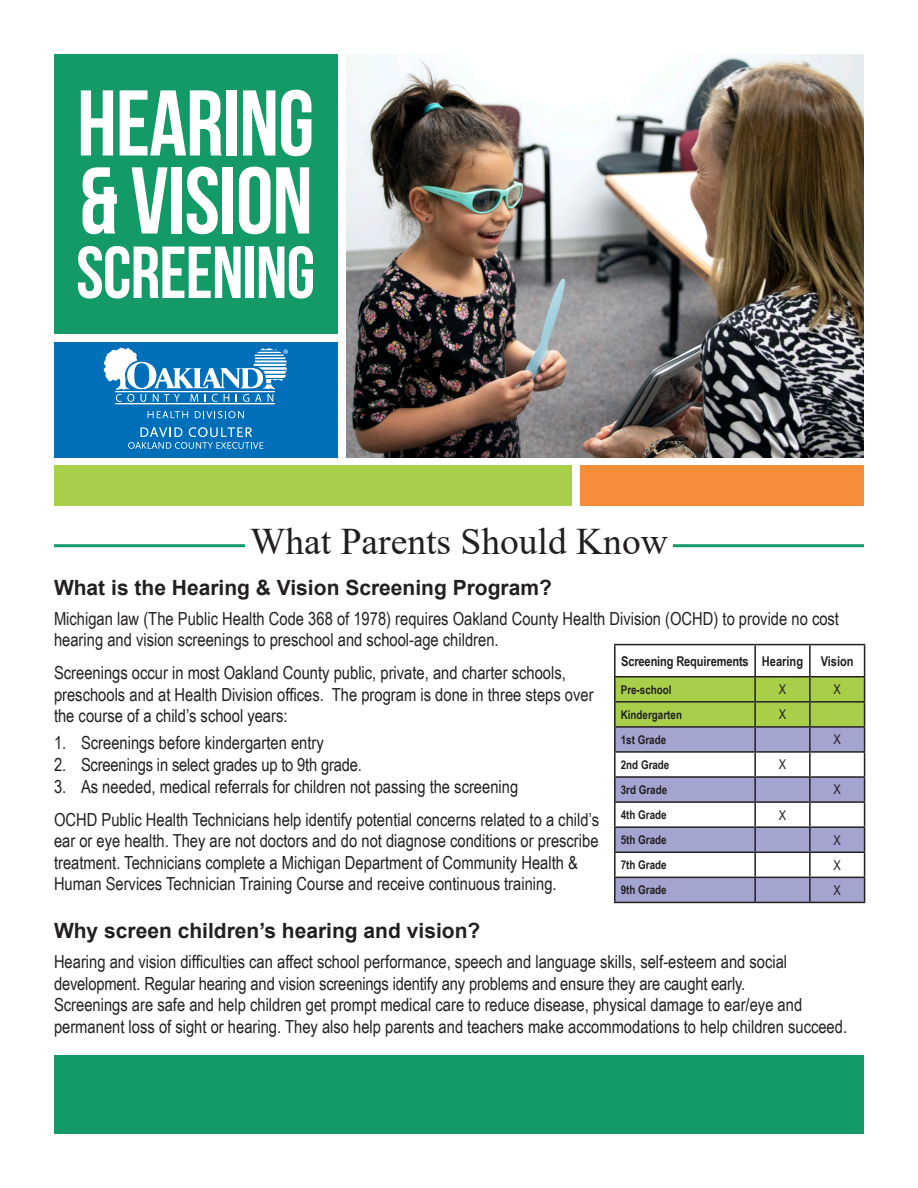
<style>
.page{position:relative;width:918px;height:1188px;background:#fff}
.page>*{position:absolute;margin:0;border:0;box-sizing:border-box;transform-origin:0 0}
.t1{font:94.5px "Bebas Neue";letter-spacing:-.01em;color:#fff}
.t2{font:93px "Bebas Neue";letter-spacing:-.01em;color:#fff}
.t3{font:73.5px "Bebas Neue";letter-spacing:-.01em;color:#fff}
.t4{font:37.5px "Times New Roman";color:#231f20}
.t5{font:700 21px "Arial";color:#231f20}
.t6{font:18px/21.6px "Arial Narrow";color:#231f20}
.t7{font:700 13.5px "Arial Narrow";letter-spacing:-.01em;color:#231f20}
.t8{font:13.5px "Arial Narrow";color:#231f20}
.t9{font:700 12px "Arial Narrow";color:#231f20}
</style>
<div class="page">
<div style="left:54px;top:342px;width:284px;height:116px;background:#006fba"></div>
<div style="left:54px;top:465px;width:517px;height:41px;background:#a7cf4a"></div>
<div style="left:580px;top:465px;width:284px;height:41px;background:#f68d38"></div>
<div style="left:54px;top:54px;width:284px;height:280px;background:#139a67"></div>
<img style="left:347px;top:54px;width:517px;height:404px">
<hr style="left:54px;top:544px;width:191px;height:3px;background:#139a67">
<hr style="left:673px;top:544px;width:191px;height:3px;background:#139a67">
<hr style="left:614px;top:677px;width:2px;height:24px;background:#231f20">
<hr style="left:614px;top:701px;width:141px;height:2px;background:#231f20">
<hr style="left:614px;top:703px;width:2px;height:23px;background:#231f20">
<hr style="left:614px;top:726px;width:141px;height:2px;background:#231f20">
<hr style="left:614px;top:728px;width:2px;height:23px;background:#231f20">
<hr style="left:614px;top:751px;width:141px;height:2px;background:#231f20">
<hr style="left:614px;top:753px;width:2px;height:23px;background:#231f20">
<hr style="left:614px;top:776px;width:141px;height:2px;background:#231f20">
<hr style="left:614px;top:778px;width:2px;height:23px;background:#231f20">
<hr style="left:614px;top:801px;width:141px;height:2px;background:#231f20">
<hr style="left:614px;top:803px;width:2px;height:23px;background:#231f20">
<hr style="left:614px;top:826px;width:141px;height:2px;background:#231f20">
<hr style="left:614px;top:828px;width:2px;height:24px;background:#231f20">
<hr style="left:614px;top:852px;width:141px;height:1px;background:#231f20">
<hr style="left:614px;top:853px;width:2px;height:24px;background:#231f20">
<hr style="left:614px;top:877px;width:141px;height:1px;background:#231f20">
<hr style="left:614px;top:878px;width:2px;height:24px;background:#231f20">
<hr style="left:614px;top:902px;width:141px;height:1px;background:#231f20">
<hr style="left:755px;top:902px;width:55px;height:1px;background:#231f20">
<svg style="left:615px;top:677px;width:250px;height:225px"></svg>
<hr style="left:810px;top:902px;width:55px;height:1px;background:#231f20">
<hr style="left:614px;top:644px;width:141px;height:1px;background:#231f20">
<hr style="left:614px;top:645px;width:2px;height:31px;background:#231f20">
<hr style="left:755px;top:644px;width:55px;height:1px;background:#231f20">
<hr style="left:754px;top:645px;width:2px;height:31px;background:#231f20">
<hr style="left:810px;top:644px;width:55px;height:1px;background:#231f20">
<hr style="left:809px;top:645px;width:2px;height:31px;background:#231f20">
<hr style="left:864px;top:645px;width:1px;height:31px;background:#231f20">
<hr style="left:614px;top:676px;width:141px;height:1px;background:#231f20">
<hr style="left:755px;top:676px;width:55px;height:1px;background:#231f20">
<hr style="left:810px;top:676px;width:55px;height:1px;background:#231f20">
<div style="left:54px;top:1055px;width:810px;height:79px;background:#139a67"></div>
<hr style="left:115px;top:404px;width:159px;height:1px;background:#fff">
<svg style="left:104px;top:348px;width:184px;height:54px"></svg>
<svg style="left:148px;top:411px;width:40px;height:7px"></svg>
<svg style="left:195px;top:411px;width:49px;height:7px"></svg>
<svg style="left:128px;top:427px;width:135px;height:22px"></svg>
<p class="t2" style="left:77px;top:72px;width:239px">HEARING</p>
<p class="t1" style="left:79px;top:149px;width:236px">&amp; VISION</p>
<p class="t3" style="left:76px;top:232px;width:241px">SCREENING</p>
<p class="t4" style="left:250px;top:515px;width:419px">What Parents Should Know</p>
<p class="t5" style="left:54px;top:572px;width:499px">What is the Hearing &amp; Vision Screening Program?</p>
<p class="t6" style="left:54px;top:607px;width:787px">Michigan law (The Public Health Code 368 of 1978) requires Oakland County Health Division (OCHD) to provide no cost hearing and vision screenings to preschool and school-age children.</p>
<p class="t6" style="left:54px;top:661px;width:541px">Screenings occur in most Oakland County public, private, and charter schools, preschools and at Health Division offices. The program is done in three steps over the course of a child’s school years:</p>
<p class="t6" style="left:54px;top:732px;width:271px">1. Screenings before kindergarten entry</p>
<p class="t6" style="left:54px;top:753px;width:310px">2. Screenings in select grades up to 9th grade.</p>
<p class="t6" style="left:54px;top:775px;width:466px">3. As needed, medical referrals for children not passing the screening</p>
<p class="t6" style="left:54px;top:808px;width:547px">OCHD Public Health Technicians help identify potential concerns related to a child’s ear or eye health. They are not doctors and do not diagnose conditions or prescribe treatment. Technicians complete a Michigan Department of Community Health &amp; Human Services Technician Training Course and receive continuous training.</p>
<p class="t5" style="left:54px;top:916px;width:428px">Why screen children’s hearing and vision?</p>
<p class="t6" style="left:54px;top:950px;width:735px">Hearing and vision difficulties can affect school performance, speech and language skills, self-esteem and social development. Regular hearing and vision screenings identify any problems and ensure they are caught early.</p>
<p class="t6" style="left:54px;top:993px;width:795px">Screenings are safe and help children get prompt medical care to reduce disease, physical damage to ear/eye and permanent loss of sight or hearing. They also help parents and teachers make accommodations to help children succeed.</p>
<p class="t7" style="left:621px;top:651px;width:129px">Screening Requirements</p>
<p class="t7" style="left:762px;top:651px;width:43px">Hearing</p>
<p class="t7" style="left:821px;top:651px;width:35px">Vision</p>
<p class="t9" style="left:621px;top:680px;width:52px">Pre-school</p>
<p class="t8" style="left:779px;top:680px;width:9px">X</p>
<p class="t8" style="left:834px;top:680px;width:9px">X</p>
<p class="t9" style="left:621px;top:705px;width:63px">Kindergarten</p>
<p class="t8" style="left:779px;top:705px;width:9px">X</p>
<p class="t9" style="left:621px;top:730px;width:47px">1st Grade</p>
<p class="t8" style="left:834px;top:730px;width:9px">X</p>
<p class="t9" style="left:621px;top:756px;width:50px">2nd Grade</p>
<p class="t8" style="left:779px;top:755px;width:9px">X</p>
<p class="t9" style="left:621px;top:781px;width:48px">3rd Grade</p>
<p class="t8" style="left:834px;top:780px;width:9px">X</p>
<p class="t9" style="left:621px;top:806px;width:47px">4th Grade</p>
<p class="t8" style="left:779px;top:805px;width:9px">X</p>
<p class="t9" style="left:621px;top:831px;width:47px">5th Grade</p>
<p class="t8" style="left:834px;top:830px;width:9px">X</p>
<p class="t9" style="left:621px;top:856px;width:47px">7th Grade</p>
<p class="t8" style="left:834px;top:855px;width:9px">X</p>
<p class="t9" style="left:621px;top:881px;width:47px">9th Grade</p>
<p class="t8" style="left:834px;top:880px;width:9px">X</p>
</div>
